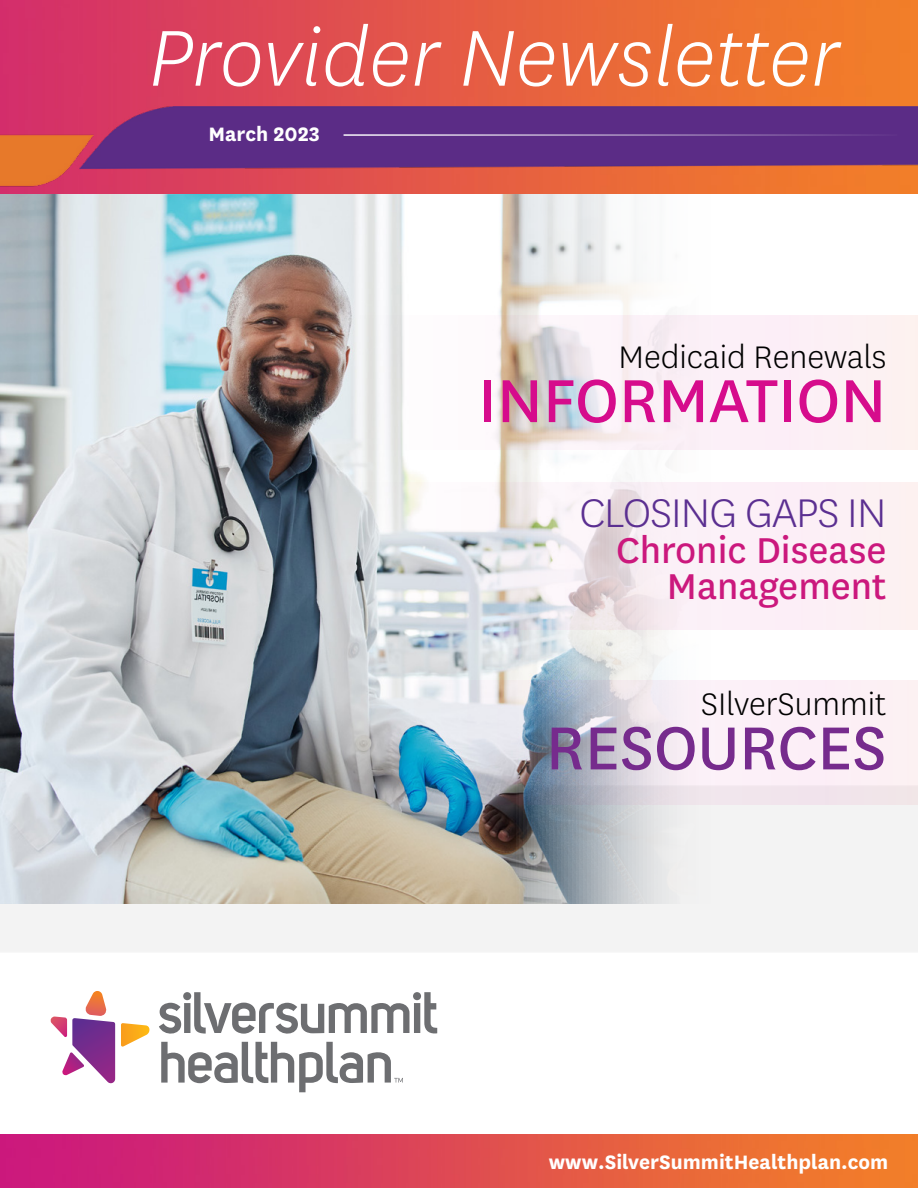
<style>
.page{position:relative;width:918px;height:1188px;background:#fff}
.page>*{position:absolute;margin:0;border:0;box-sizing:border-box;transform-origin:0 0}
.t1{font:italic 300 92.55px "Centene Sans";color:#fff}
.t2{font:70.95px "Centene Sans";color:#d60c8c}
.t3{font:70.95px "Centene Sans";color:#762b8d}
.t4{font:300 46.8px "Centene Sans";letter-spacing:-.02em;color:#5b2f91}
.t5{font:42px/36px "Centene Sans";color:#cb187d;text-align:right}
.t6{font:300 36.45px "Centene Sans";color:#000}
.t7{font:700 22.65px "Centene Sans";color:#fff}
</style>
<div class="page">
<img style="left:0;top:1134px;width:918px;height:54px">
<img style="left:0;top:0;width:918px;height:105px">
<img style="left:0;top:105px;width:918px;height:988px">
<div style="left:0;top:805px;width:918px;height:148px;background:#f3f3f3"></div>
<img style="left:0;top:194px;width:886px;height:709px">
<svg style="left:121px;top:1023px;width:29px;height:24px"></svg>
<svg style="left:50px;top:991px;width:65px;height:93px"></svg>
<svg style="left:159px;top:992px;width:278px;height:100px"></svg>
<svg style="left:337px;top:680px;width:581px;height:125px"></svg>
<svg style="left:338px;top:482px;width:580px;height:148px"></svg>
<svg style="left:338px;top:316px;width:580px;height:134px"></svg>
<hr style="left:344px;top:134px;width:553px;height:2px;background:#fff">
<p class="t1" style="left:149px;top:1px;width:692px">Provider Newsletter</p>
<p class="t7" style="left:208px;top:118px;width:113px">March 2023</p>
<p class="t6" style="left:618px;top:334px;width:269px">Medicaid Renewals</p>
<p class="t2" style="left:479px;top:353px;width:409px">INFORMATION</p>
<p class="t4" style="left:579px;top:483px;width:309px">CLOSING GAPS IN</p>
<p class="t5" style="left:616px;top:530px;width:272px">Chronic Disease<br>Management</p>
<p class="t6" style="left:701px;top:681px;width:187px">SIlverSummit</p>
<p class="t3" style="left:546px;top:701px;width:342px">RESOURCES</p>
<p class="t7" style="left:549px;top:1146px;width:341px">www.SilverSummitHealthplan.com</p>
</div>
